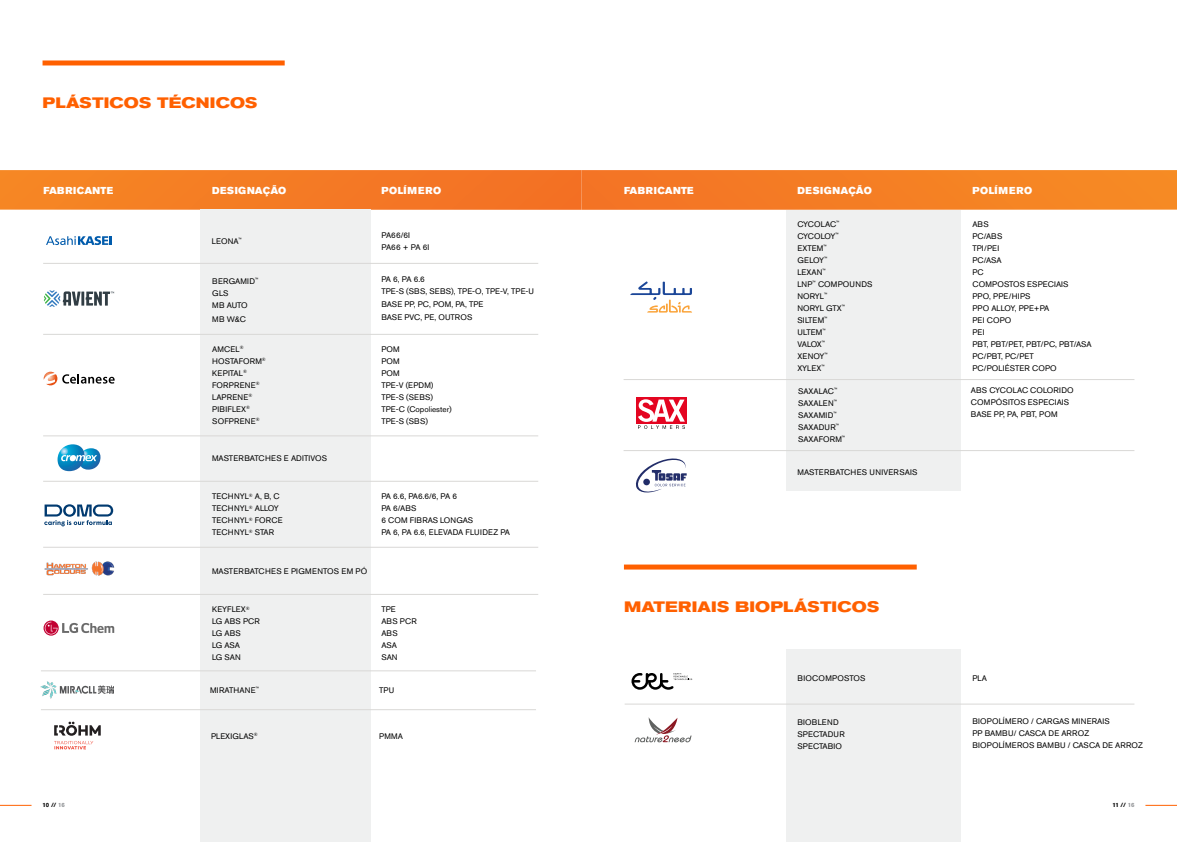
<style>
.page{position:relative;width:1177px;height:842px;background:#fff}
.page>*{position:absolute;margin:0;border:0;box-sizing:border-box;transform-origin:0 0}
.t1{font:700 expanded 15px "Akzidenz Grotesk Pro";letter-spacing:.015em;color:#ff6000}
.t2{font:10px "Akzidenz Grotesk Pro Super";letter-spacing:.05em;color:#fff}
.t3{font:10px "Akzidenz Grotesk Pro Super";letter-spacing:.02em;color:#fff}
.t4{font:8px/12px "Akzidenz Grotesk Pro";letter-spacing:.02em;color:#000}
.t5{font:8px/12px "Akzidenz Grotesk Pro";color:#000}
.t6{font:8px/11.8px "Akzidenz Grotesk Pro";letter-spacing:.04em;color:#000}
.t7{font:700 6px "Akzidenz Grotesk Pro";letter-spacing:-.005em;color:#000}
.s1{color:#939598}
</style>
<div class="page">
<div style="left:0;top:170px;width:581px;height:40px;background:#f47b24"></div>
<svg style="left:581px;top:170px;width:595px;height:40px;background:#f48026"></svg>
<div style="left:624px;top:564px;width:292px;height:5px;background:#ff6000"></div>
<div style="left:786px;top:210px;width:174px;height:281px;background:#eff0f0"></div>
<div style="left:200px;top:210px;width:170px;height:632px;background:#eff0f0"></div>
<div style="left:43px;top:60px;width:242px;height:5px;background:#ff6000"></div>
<hr style="left:43px;top:436px;width:495px;height:1px;background:#d9d8d6">
<hr style="left:43px;top:334px;width:495px;height:1px;background:#d9d8d6">
<hr style="left:43px;top:263px;width:495px;height:1px;background:#d9d8d6">
<hr style="left:623px;top:450px;width:511px;height:1px;background:#d9d8d6">
<hr style="left:623px;top:379px;width:511px;height:1px;background:#d9d8d6">
<hr style="left:43px;top:481px;width:495px;height:1px;background:#d9d8d6">
<hr style="left:43px;top:594px;width:495px;height:1px;background:#d9d8d6">
<hr style="left:43px;top:547px;width:495px;height:1px;background:#d9d8d6">
<hr style="left:41px;top:671px;width:495px;height:1px;background:#d9d8d6">
<hr style="left:41px;top:709px;width:495px;height:1px;background:#d9d8d6">
<svg style="left:44px;top:504px;width:69px;height:22px"></svg>
<svg style="left:46px;top:236px;width:66px;height:9px"></svg>
<svg style="left:54px;top:722px;width:47px;height:27px"></svg>
<svg style="left:44px;top:372px;width:71px;height:13px"></svg>
<svg style="left:44px;top:290px;width:70px;height:17px"></svg>
<svg style="left:44px;top:620px;width:15px;height:16px"></svg>
<svg style="left:45px;top:622px;width:69px;height:12px"></svg>
<img style="left:41px;top:682px;width:72px;height:16px">
<div style="left:636px;top:397px;width:50px;height:27px;background:#e40521"></div>
<svg style="left:638px;top:399px;width:47px;height:30px"></svg>
<svg style="left:630px;top:281px;width:62px;height:32px"></svg>
<img style="left:44px;top:561px;width:71px;height:15px">
<svg style="left:636px;top:458px;width:50px;height:34px"></svg>
<svg style="left:79px;top:448px;width:21px;height:22px"></svg>
<svg style="left:58px;top:444px;width:26px;height:27px"></svg>
<svg style="left:61px;top:455px;width:36px;height:6px"></svg>
<div style="left:786px;top:649px;width:174px;height:193px;background:#eff0f0"></div>
<hr style="left:624px;top:704px;width:510px;height:1px;background:#d9d8d6">
<svg style="left:631px;top:673px;width:61px;height:17px"></svg>
<svg style="left:634px;top:717px;width:57px;height:25px"></svg>
<hr style="left:1145px;top:805px;width:31px;height:1px;background:#ff6000">
<hr style="left:0;top:805px;width:32px;height:1px;background:#ff6000">
<h1 class="t1" style="left:43px;top:93px;width:216px">PLÁSTICOS TÉCNICOS</h1>
<p class="t3" style="left:44px;top:184px;width:71px">FABRICANTE</p>
<p class="t2" style="left:212px;top:184px;width:76px">DESIGNAÇÃO</p>
<p class="t2" style="left:381px;top:184px;width:61px">POLÍMERO</p>
<p class="t3" style="left:624px;top:184px;width:71px">FABRICANTE</p>
<p class="t2" style="left:797px;top:184px;width:76px">DESIGNAÇÃO</p>
<p class="t2" style="left:972px;top:184px;width:61px">POLÍMERO</p>
<p class="t4" style="left:212px;top:235px;width:31px">LEONA<sup>™</sup></p>
<p class="t4" style="left:381px;top:229px;width:49px">PA66/6I<br>PA66 + PA 6I</p>
<p class="t6" style="left:212px;top:275px;width:48px">BERGAMID<sup>™<br></sup>GLS</p>
<p class="t4" style="left:212px;top:299px;width:37px">MB AUTO</p>
<p class="t4" style="left:212px;top:313px;width:35px">MB W&amp;C</p>
<p class="t4" style="left:381px;top:274px;width:154px">PA 6, PA 6.6<br>TPE-S (SBS, SEBS), TPE-O, TPE-V, TPE-U</p>
<p class="t4" style="left:381px;top:297px;width:103px;line-height:13px">BASE PP, PC, POM, PA, TPE<br>BASE PVC, PE, OUTROS</p>
<p class="t4" style="left:212px;top:343px;width:55px">AMCEL<sup>®<br></sup>HOSTAFORM<sup>®<br></sup>KEPITAL<sup>®<br></sup>FORPRENE<sup>®<br></sup>LAPRENE<sup>®<br></sup>PIBIFLEX<sup>®<br></sup>SOFPRENE<sup>®</sup></p>
<p class="t4" style="left:381px;top:343px;width:72px">POM<br>POM<br>POM<br>TPE-V (EPDM)<br>TPE-S (SEBS)<br>TPE-C (Copoliester)<br>TPE-S (SBS)</p>
<p class="t4" style="left:212px;top:452px;width:117px">MASTERBATCHES E ADITIVOS</p>
<p class="t5" style="left:212px;top:491px;width:72px">TECHNYL<sup>®</sup> A, B, C<br>TECHNYL<sup>®</sup> ALLOY<br>TECHNYL<sup>®</sup> FORCE<br>TECHNYL<sup>®</sup> STAR</p>
<p class="t5" style="left:381px;top:491px;width:130px">PA 6.6, PA6.6/6, PA 6<br>PA 6/ABS<br>6 COM FIBRAS LONGAS<br>PA 6, PA 6.6, ELEVADA FLUIDEZ PA</p>
<p class="t4" style="left:212px;top:565px;width:157px">MASTERBATCHES E PIGMENTOS EM PÓ</p>
<p class="t5" style="left:212px;top:603px;width:49px">KEYFLEX<sup>®<br></sup>LG ABS PCR<br>LG ABS<br>LG ASA<br>LG SAN</p>
<p class="t5" style="left:381px;top:603px;width:37px">TPE<br>ABS PCR<br>ABS<br>ASA<br>SAN</p>
<p class="t4" style="left:210px;top:684px;width:50px">MIRATHANE<sup>™</sup></p>
<p class="t4" style="left:379px;top:684px;width:17px">TPU</p>
<p class="t4" style="left:211px;top:730px;width:48px">PLEXIGLAS<sup>®</sup></p>
<p class="t4" style="left:379px;top:730px;width:25px">PMMA</p>
<p class="t5" style="left:797px;top:218px;width:77px">CYCOLAC<sup>™<br></sup>CYCOLOY<sup>™<br></sup>EXTEM<sup>™<br></sup>GELOY<sup>™<br></sup>LEXAN<sup>™<br></sup>LNP<sup>™</sup> COMPOUNDS<br>NORYL<sup>™<br></sup>NORYL GTX<sup>™<br></sup>SILTEM<sup>™<br></sup>ULTEM<sup>™<br></sup>VALOX<sup>™<br></sup>XENOY<sup>™<br></sup>XYLEX<sup>™</sup></p>
<p class="t4" style="left:972px;top:218px;width:121px">ABS<br>PC/ABS<br>TPI/PEI<br>PC/ASA<br>PC<br>COMPOSTOS ESPECIAIS<br>PPO, PPE/HIPS<br>PPO ALLOY, PPE+PA<br>PEI COPO<br>PEI<br>PBT, PBT/PET, PBT/PC, PBT/ASA<br>PC/PBT, PC/PET<br>PC/POLIÉSTER COPO</p>
<p class="t5" style="left:798px;top:385px;width:49px">SAXALAC<sup>™<br></sup>SAXALEN<sup>™<br></sup>SAXAMID<sup>™<br></sup>SAXADUR<sup>™<br></sup>SAXAFORM<sup>™</sup></p>
<p class="t4" style="left:970px;top:384px;width:104px">ABS CYCOLAC COLORIDO<br>COMPÓSITOS ESPECIAIS<br>BASE PP, PA, PBT, POM</p>
<p class="t4" style="left:797px;top:466px;width:121px">MASTERBATCHES UNIVERSAIS</p>
<h1 class="t1" style="left:624px;top:597px;width:257px">MATERIAIS BIOPLÁSTICOS</h1>
<p class="t4" style="left:797px;top:672px;width:70px">BIOCOMPOSTOS</p>
<p class="t4" style="left:797px;top:716px;width:49px">BIOBLEND<br>SPECTADUR<br>SPECTABIO</p>
<p class="t4" style="left:972px;top:715px;width:172px">BIOPOLÍMERO / CARGAS MINERAIS<br>PP BAMBU/ CASCA DE ARROZ<br>BIOPOLÍMEROS BAMBU / CASCA DE ARROZ</p>
<p class="t4" style="left:972px;top:672px;width:16px">PLA</p>
<p class="t7" style="left:43px;top:801px;width:24px">10 // <span class="s1">16</span></p>
<p class="t7" style="left:1112px;top:801px;width:24px">11 // <span class="s1">16</span></p>
</div>
